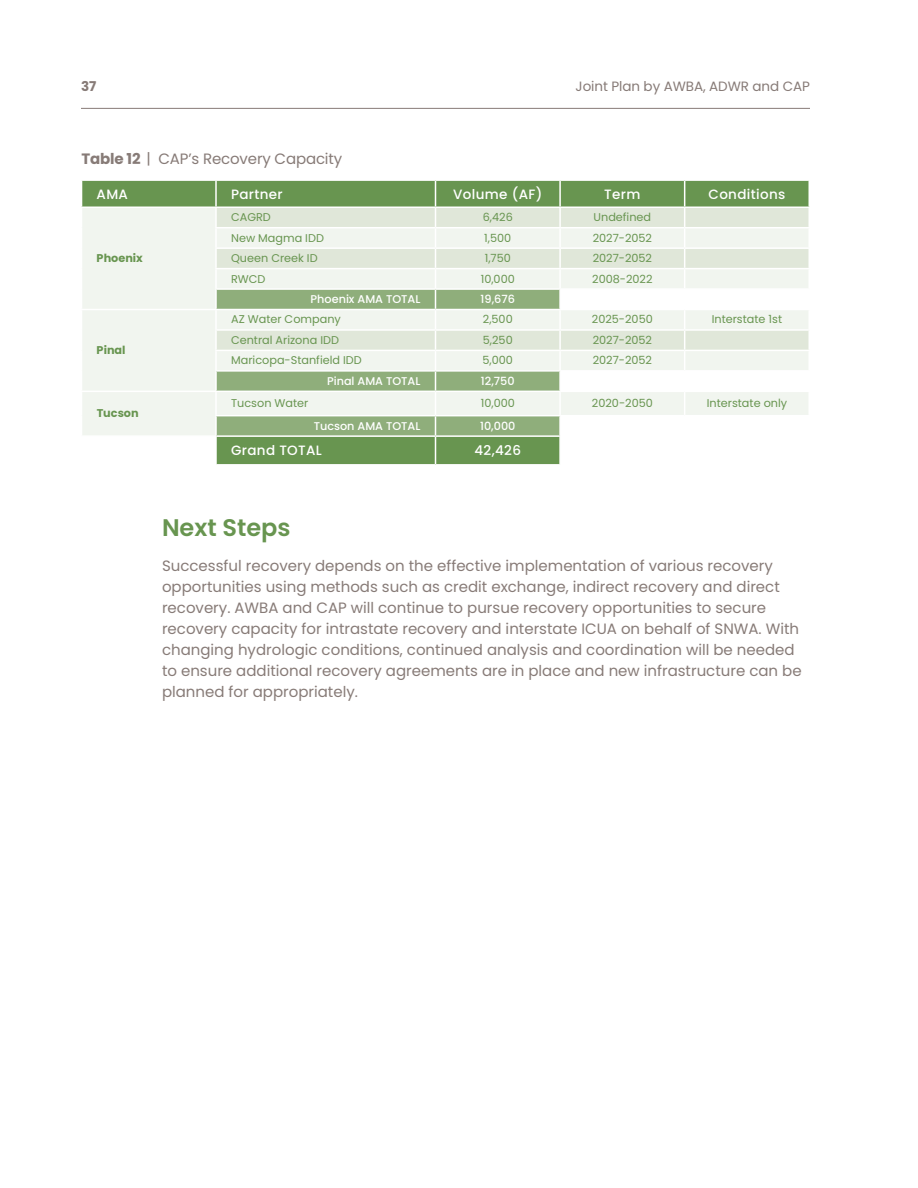
<style>
.page{position:relative;width:918px;height:1188px;background:#fff}
.page>*{position:absolute;margin:0;border:0;box-sizing:border-box;transform-origin:0 0}
.t1{font:600 24px "Poppins";color:#689550}
.t2{font:15px/21px "Poppins";color:#877b77}
.t3{font:500 13.5px "Poppins";letter-spacing:.025em;color:#fff}
.t4{font:13.5px "Poppins";letter-spacing:-.005em;color:#877b77}
.t5{font:700 13.5px "Poppins";color:#877b77}
.t6{font:11.25px "Poppins";color:#689550}
.t7{font:500 11.25px "Poppins";color:#fff}
.t8{font:700 11.25px "Poppins";color:#689550}
.s1{font-weight:700}
</style>
<div class="page">
<hr style="left:81px;top:108px;width:729px;height:1px;background:#877b77">
<svg style="left:82px;top:181px;width:726px;height:283px;fill:#689550"></svg>
<svg style="left:82px;top:208px;width:726px;height:227px;fill:#f1f5ef"></svg>
<svg style="left:217px;top:208px;width:591px;height:142px;fill:#f1f5ef"></svg>
<svg style="left:217px;top:290px;width:342px;height:145px"></svg>
<hr style="left:215px;top:227px;width:221px;height:1px;background:#fff">
<hr style="left:436px;top:227px;width:124px;height:1px;background:#fff">
<hr style="left:560px;top:227px;width:125px;height:1px;background:#fff">
<hr style="left:685px;top:227px;width:125px;height:1px;background:#fff">
<hr style="left:215px;top:247px;width:221px;height:2px;background:#fff">
<hr style="left:436px;top:247px;width:124px;height:2px;background:#fff">
<hr style="left:560px;top:247px;width:125px;height:2px;background:#fff">
<hr style="left:685px;top:247px;width:125px;height:2px;background:#fff">
<hr style="left:215px;top:268px;width:221px;height:1px;background:#fff">
<hr style="left:436px;top:268px;width:124px;height:1px;background:#fff">
<hr style="left:560px;top:268px;width:125px;height:1px;background:#fff">
<hr style="left:685px;top:268px;width:125px;height:1px;background:#fff">
<hr style="left:215px;top:288px;width:221px;height:2px;background:#fff">
<hr style="left:436px;top:288px;width:124px;height:2px;background:#fff">
<hr style="left:560px;top:288px;width:125px;height:2px;background:#fff">
<hr style="left:685px;top:288px;width:125px;height:2px;background:#fff">
<hr style="left:81px;top:309px;width:135px;height:1px;background:#fff">
<hr style="left:216px;top:309px;width:220px;height:1px;background:#fff">
<hr style="left:436px;top:309px;width:124px;height:1px;background:#fff">
<hr style="left:560px;top:309px;width:125px;height:1px;background:#fff">
<hr style="left:685px;top:309px;width:125px;height:1px;background:#fff">
<hr style="left:215px;top:329px;width:221px;height:2px;background:#fff">
<hr style="left:436px;top:329px;width:124px;height:2px;background:#fff">
<hr style="left:560px;top:329px;width:125px;height:2px;background:#fff">
<hr style="left:685px;top:329px;width:125px;height:2px;background:#fff">
<hr style="left:215px;top:350px;width:221px;height:1px;background:#fff">
<hr style="left:436px;top:350px;width:124px;height:1px;background:#fff">
<hr style="left:560px;top:350px;width:125px;height:1px;background:#fff">
<hr style="left:685px;top:350px;width:125px;height:1px;background:#fff">
<hr style="left:215px;top:370px;width:221px;height:2px;background:#fff">
<svg style="left:215px;top:208px;width:2px;height:183px"></svg>
<hr style="left:436px;top:370px;width:124px;height:2px;background:#fff">
<hr style="left:560px;top:370px;width:125px;height:2px;background:#fff">
<svg style="left:559px;top:208px;width:2px;height:183px"></svg>
<hr style="left:685px;top:370px;width:125px;height:2px;background:#fff">
<svg style="left:808px;top:208px;width:1px;height:142px"></svg>
<hr style="left:81px;top:391px;width:135px;height:1px;background:#fff">
<hr style="left:216px;top:391px;width:220px;height:1px;background:#fff">
<hr style="left:215px;top:392px;width:2px;height:23px;background:#fff">
<hr style="left:436px;top:391px;width:124px;height:1px;background:#fff">
<hr style="left:560px;top:391px;width:125px;height:1px;background:#fff">
<hr style="left:559px;top:392px;width:2px;height:23px;background:#fff">
<hr style="left:685px;top:391px;width:125px;height:1px;background:#fff">
<hr style="left:215px;top:415px;width:221px;height:1px;background:#fff">
<svg style="left:215px;top:416px;width:2px;height:19px"></svg>
<hr style="left:436px;top:415px;width:124px;height:1px;background:#fff">
<hr style="left:560px;top:415px;width:125px;height:1px;background:#fff">
<svg style="left:559px;top:416px;width:2px;height:19px"></svg>
<hr style="left:685px;top:415px;width:125px;height:1px;background:#fff">
<hr style="left:215px;top:181px;width:2px;height:26px;background:#fff">
<hr style="left:559px;top:181px;width:2px;height:26px;background:#fff">
<hr style="left:81px;top:207px;width:135px;height:1px;background:#fff">
<hr style="left:216px;top:207px;width:220px;height:1px;background:#fff">
<hr style="left:436px;top:207px;width:124px;height:1px;background:#fff">
<hr style="left:560px;top:207px;width:125px;height:1px;background:#fff">
<hr style="left:685px;top:207px;width:125px;height:1px;background:#fff">
<hr style="left:81px;top:435px;width:135px;height:2px;background:#fff">
<hr style="left:216px;top:435px;width:220px;height:2px;background:#fff">
<hr style="left:215px;top:437px;width:2px;height:27px;background:#fff">
<hr style="left:436px;top:435px;width:124px;height:2px;background:#fff">
<svg style="left:435px;top:181px;width:1px;height:283px"></svg>
<hr style="left:560px;top:435px;width:125px;height:2px;background:#fff">
<hr style="left:559px;top:437px;width:2px;height:27px;background:#fff">
<hr style="left:685px;top:435px;width:125px;height:2px;background:#fff">
<svg style="left:684px;top:181px;width:1px;height:283px"></svg>
<p class="t5" style="left:81px;top:78px;width:17px">37</p>
<p class="t4" style="left:576px;top:78px;width:236px">Joint Plan by AWBA, ADWR and CAP</p>
<p class="t2" style="left:81px;top:149px;width:262px"><span class="s1">Table 12</span> | CAP’s Recovery Capacity</p>
<p class="t3" style="left:97px;top:186px;width:33px">AMA</p>
<p class="t3" style="left:231px;top:186px;width:53px">Partner</p>
<p class="t3" style="left:453px;top:186px;width:91px">Volume (AF)</p>
<p class="t3" style="left:604px;top:186px;width:38px">Term</p>
<p class="t3" style="left:709px;top:186px;width:78px">Conditions</p>
<p class="t8" style="left:97px;top:252px;width:48px">Phoenix</p>
<p class="t8" style="left:97px;top:344px;width:30px">Pinal</p>
<p class="t8" style="left:97px;top:407px;width:44px">Tucson</p>
<p class="t6" style="left:231px;top:211px;width:41px">CAGRD</p>
<p class="t6" style="left:483px;top:211px;width:32px">6,426</p>
<p class="t6" style="left:594px;top:211px;width:59px">Undefined</p>
<p class="t6" style="left:231px;top:231px;width:94px">New Magma IDD</p>
<p class="t6" style="left:484px;top:231px;width:29px">1,500</p>
<p class="t6" style="left:593px;top:231px;width:61px">2027-2052</p>
<p class="t6" style="left:231px;top:252px;width:88px">Queen Creek ID</p>
<p class="t6" style="left:485px;top:252px;width:28px">1,750</p>
<p class="t6" style="left:593px;top:252px;width:61px">2027-2052</p>
<p class="t6" style="left:231px;top:272px;width:36px">RWCD</p>
<p class="t6" style="left:481px;top:272px;width:36px">10,000</p>
<p class="t6" style="left:592px;top:272px;width:62px">2008-2022</p>
<p class="t7" style="left:311px;top:293px;width:111px">Phoenix AMA TOTAL</p>
<p class="t7" style="left:481px;top:293px;width:36px">19,676</p>
<p class="t6" style="left:231px;top:313px;width:111px">AZ Water Company</p>
<p class="t6" style="left:483px;top:313px;width:31px">2,500</p>
<p class="t6" style="left:592px;top:313px;width:62px">2025-2050</p>
<p class="t6" style="left:712px;top:313px;width:72px">Interstate 1st</p>
<p class="t6" style="left:231px;top:333px;width:109px">Central Arizona IDD</p>
<p class="t6" style="left:483px;top:333px;width:31px">5,250</p>
<p class="t6" style="left:593px;top:333px;width:61px">2027-2052</p>
<p class="t6" style="left:231px;top:354px;width:132px">Maricopa-Stanfield IDD</p>
<p class="t6" style="left:483px;top:354px;width:32px">5,000</p>
<p class="t6" style="left:593px;top:354px;width:61px">2027-2052</p>
<p class="t7" style="left:327px;top:374px;width:95px">Pinal AMA TOTAL</p>
<p class="t7" style="left:481px;top:374px;width:35px">12,750</p>
<p class="t6" style="left:231px;top:397px;width:79px">Tucson Water</p>
<p class="t6" style="left:481px;top:397px;width:36px">10,000</p>
<p class="t6" style="left:592px;top:397px;width:62px">2020-2050</p>
<p class="t6" style="left:707px;top:397px;width:82px">Interstate only</p>
<p class="t7" style="left:314px;top:419px;width:108px">Tucson AMA TOTAL</p>
<p class="t7" style="left:480px;top:419px;width:37px">10,000</p>
<p class="t3" style="left:231px;top:443px;width:92px">Grand TOTAL</p>
<p class="t3" style="left:475px;top:443px;width:48px">42,426</p>
<h1 class="t1" style="left:162px;top:514px;width:130px">Next Steps</h1>
<p class="t2" style="left:162px;top:555px;width:641px">Successful recovery depends on the effective implementation of various recovery opportunities using methods such as credit exchange, indirect recovery and direct recovery. AWBA and CAP will continue to pursue recovery opportunities to secure recovery capacity for intrastate recovery and interstate ICUA on behalf of SNWA. With changing hydrologic conditions, continued analysis and coordination will be needed to ensure additional recovery agreements are in place and new infrastructure can be planned for appropriately.</p>
</div>
